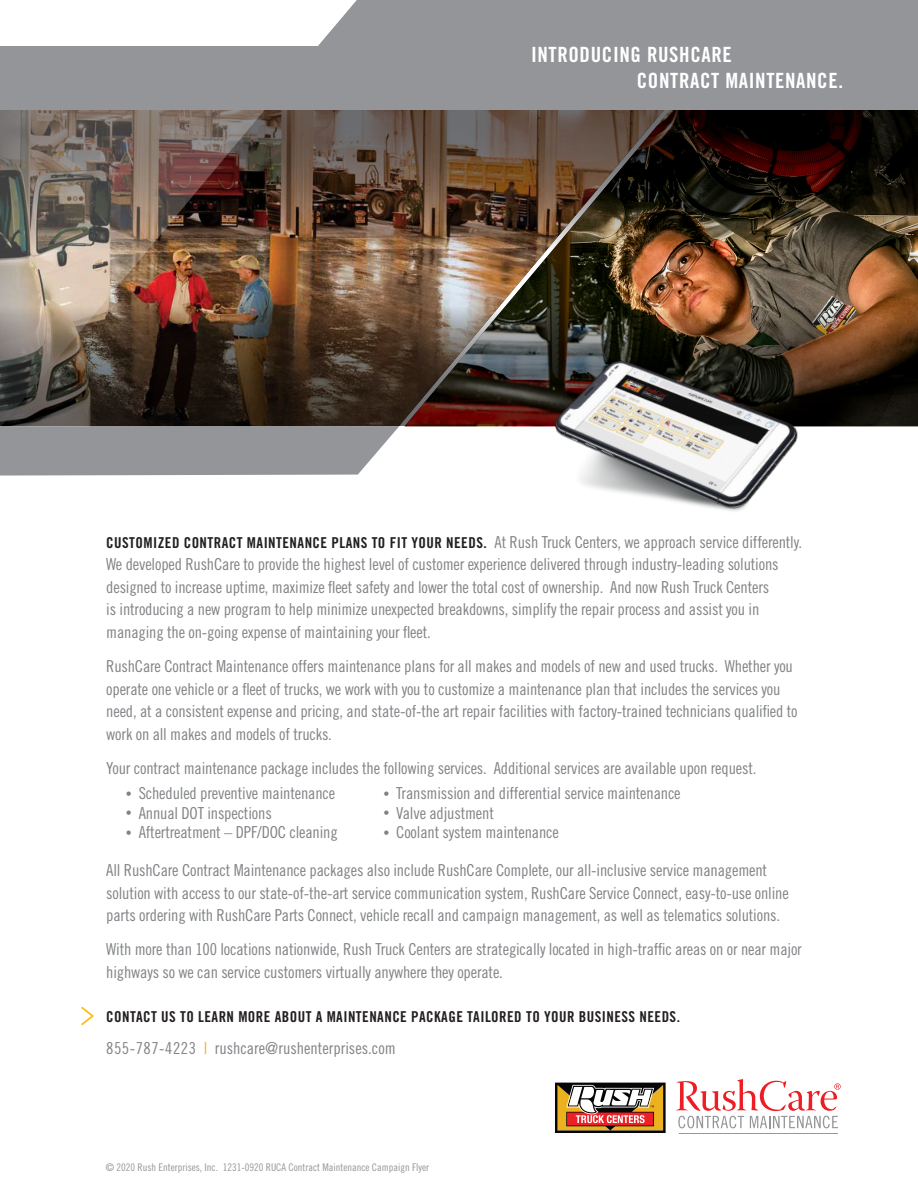
<style>
.page{position:relative;width:918px;height:1188px;background:#fff}
.page>*{position:absolute;margin:0;border:0;box-sizing:border-box;transform-origin:0 0}
.t1{font:21px "Trade Gothic Bold Cond Twenty";letter-spacing:.03em;color:#fff}
.t2{font:16.5px/22.5px "Trade Gothic Cond Eighteen";letter-spacing:-.01em;color:#808285}
.t3{font:15px "Trade Gothic Bold Cond Twenty";letter-spacing:.03em;color:#231f20}
.t4{font:10.5px "Trade Gothic Cond Eighteen";color:#939598}
.s1{font-family:"Trade Gothic Cond Eighteen";font-size:16.5px;color:#808285}
.s2{font-size:12px}
.s3{color:#efb211}
</style>
<div class="page">
<img style="left:664px;top:250px;width:254px;height:56px">
<img style="left:331px;top:250px;width:333px;height:56px">
<img style="left:331px;top:110px;width:587px;height:140px">
<img style="left:0;top:110px;width:331px;height:196px">
<img style="left:0;top:306px;width:918px;height:120px">
<div style="left:318px;top:0;width:600px;height:46px;background:#939598"></div>
<svg style="left:0;top:426px;width:399px;height:50px;background:#9a9c9f"></svg>
<svg style="left:81px;top:1006px;width:13px;height:20px"></svg>
<img style="left:539px;top:322px;width:280px;height:189px">
<hr style="left:679px;top:1133px;width:159px;height:1px;background:#939598">
<svg style="left:555px;top:1082px;width:111px;height:51px"></svg>
<svg style="left:676px;top:1079px;width:165px;height:49px"></svg>
<div style="left:0;top:46px;width:918px;height:64px;background:#939598"></div>
<p class="t1" style="left:531px;top:42px;width:202px">INTRODUCING RUSHCARE</p>
<p class="t1" style="left:637px;top:68px;width:208px">CONTRACT MAINTENANCE.</p>
<p class="t3" style="left:106px;top:533px;width:697px">CUSTOMIZED CONTRACT MAINTENANCE PLANS TO FIT YOUR NEEDS. <span class="s1">At Rush Truck Centers, we approach service differently.</span></p>
<p class="t2" style="left:106px;top:553px;width:674px">We developed RushCare to provide the highest level of customer experience delivered through industry-leading solutions designed to increase uptime, maximize fleet safety and lower the total cost of ownership. And now Rush Truck Centers is introducing a new program to help minimize unexpected breakdowns, simplify the repair process and assist you in managing the on-going expense of maintaining your fleet.</p>
<p class="t2" style="left:106px;top:655px;width:693px">RushCare Contract Maintenance offers maintenance plans for all makes and models of new and used trucks. Whether you operate one vehicle or a fleet of trucks, we work with you to customize a maintenance plan that includes the services you need, at a consistent expense and pricing, and state-of-the art repair facilities with factory-trained technicians qualified to work on all makes and models of trucks.</p>
<p class="t2" style="left:106px;top:756px;width:652px">Your contract maintenance package includes the following services. Additional services are available upon request.</p>
<p class="t2" style="left:126px;top:782px;width:211px"><span class="s2">•</span> Scheduled preventive maintenance</p>
<p class="t2" style="left:126px;top:801px;width:147px"><span class="s2">•</span> Annual DOT inspections</p>
<p class="t2" style="left:126px;top:821px;width:213px"><span class="s2">•</span> Aftertreatment – DPF/DOC cleaning</p>
<p class="t2" style="left:383px;top:782px;width:299px"><span class="s2">•</span> Transmission and differential service maintenance</p>
<p class="t2" style="left:383px;top:801px;width:112px"><span class="s2">•</span> Valve adjustment</p>
<p class="t2" style="left:383px;top:821px;width:177px"><span class="s2">•</span> Coolant system maintenance</p>
<p class="t2" style="left:106px;top:859px;width:684px">All RushCare Contract Maintenance packages also include RushCare Complete, our all-inclusive service management solution with access to our state-of-the-art service communication system, RushCare Service Connect, easy-to-use online parts ordering with RushCare Parts Connect, vehicle recall and campaign management, as well as telematics solutions.</p>
<p class="t2" style="left:106px;top:938px;width:697px">With more than 100 locations nationwide, Rush Truck Centers are strategically located in high-traffic areas on or near major highways so we can service customers virtually anywhere they operate.</p>
<p class="t3" style="left:106px;top:1007px;width:575px">CONTACT US TO LEARN MORE ABOUT A MAINTENANCE PACKAGE TAILORED TO YOUR BUSINESS NEEDS.</p>
<p class="t2" style="left:106px;top:1037px;width:291px">855-787-4223 <span class="s3">|</span> rushcare@rushenterprises.com</p>
<p class="t4" style="left:106px;top:1161px;width:325px">© 2020 Rush Enterprises, Inc. 1231-0920 RUCA Contract Maintenance Campaign Flyer</p>
</div>
